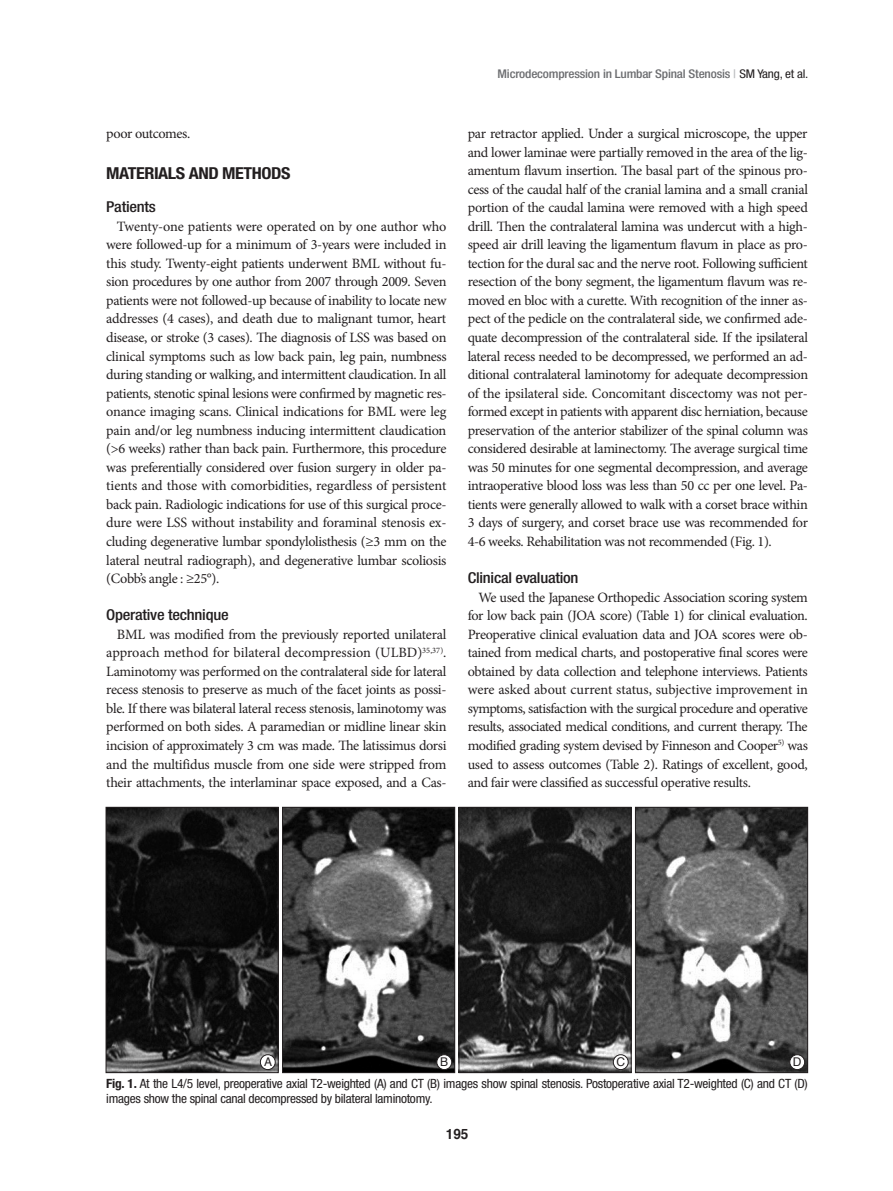
<style>
.page{position:relative;width:893px;height:1191px;background:#fff}
.page>*{position:absolute;margin:0;border:0;box-sizing:border-box;transform-origin:0 0}
.중제_JKNS{font:700 condensed 16.5px "Helvetica Neue LT Std";letter-spacing:-.025em;color:#231f20;scale:1.1 1}
.소제목_JKNS{font:500 condensed 15px "Helvetica Neue LT Std";letter-spacing:-.015em;color:#231f20;scale:1.1 1}
.본문_JKNS{font:14.25px/18.6px "Minion Pro";letter-spacing:-.025em;color:#231f20;text-align:justify}
.t1{font:700 14.25px "Helvetica";color:#231f20;scale:.95 1}
.사진설명_JKNS{font:condensed 12.75px/15px "Helvetica Neue LT Std";letter-spacing:-.02em;color:#231f20;scale:1.05 1}
.런닝_JKNS{font:500 condensed 12px "Helvetica Neue LT Std";letter-spacing:-.015em;color:#6c6d70;scale:1.1 1}
.t2{font:12px "Helvetica";color:#231f20}
.s1{color:#bcbdc0}
.s2{font-weight:400;color:#231f20}
.s3{font-weight:700}
</style>
<div class="page">
<img style="left:108px;top:809px;width:168px;height:261px">
<div style="left:106px;top:807px;width:172px;height:265px;border:1px solid #231f20"></div>
<img style="left:284px;top:809px;width:169px;height:261px">
<div style="left:282px;top:807px;width:173px;height:265px;border:1px solid #231f20"></div>
<img style="left:461px;top:809px;width:168px;height:261px">
<div style="left:459px;top:807px;width:172px;height:265px;border:1px solid #231f20"></div>
<img style="left:637px;top:809px;width:169px;height:261px">
<div style="left:635px;top:807px;width:173px;height:265px;border:1px solid #231f20"></div>
<div style="left:260px;top:1054px;width:15px;height:15px;background:#fff;border-radius:50%"></div>
<div style="left:260px;top:1054px;width:15px;height:15px;border:1px solid #231f20;border-radius:50%"></div>
<div style="left:437px;top:1054px;width:15px;height:15px;background:#fff;border-radius:50%"></div>
<div style="left:437px;top:1054px;width:15px;height:15px;border:1px solid #231f20;border-radius:50%"></div>
<div style="left:613px;top:1054px;width:15px;height:15px;background:#fff;border-radius:50%"></div>
<div style="left:613px;top:1054px;width:15px;height:15px;border:1px solid #231f20;border-radius:50%"></div>
<div style="left:790px;top:1054px;width:15px;height:15px;background:#fff;border-radius:50%"></div>
<div style="left:790px;top:1054px;width:15px;height:15px;border:1px solid #231f20;border-radius:50%"></div>
<p class="본문_JKNS" style="left:106px;top:124px;width:86px">poor outcomes.</p>
<p class="중제_JKNS" style="left:106px;top:163px;width:169px">MATERIALS AND METHODS</p>
<p class="소제목_JKNS" style="left:106px;top:198px;width:47px">Patients</p>
<p class="본문_JKNS" style="left:106px;top:217px;width:342px;text-indent:11px">Twenty-one patients were operated on by one author who were followed-up for a minimum of 3-years were included in this study. Twenty-eight patients underwent BML without fu&shy;sion procedures by one author from 2007 through 2009. Seven patients were not followed-up because of inability to locate new addresses (4 cases), and death due to malignant tumor, heart disease, or stroke (3 cases). The diagnosis of LSS was based on clinical symptoms such as low back pain, leg pain, numbness during standing or walking, and intermittent claudication. In all patients, stenotic spinal lesions were confirmed by magnetic res&shy;onance imaging scans. Clinical indications for BML were leg pain and/or leg numbness inducing intermittent claudication (&gt;6 weeks) rather than back pain. Furthermore, this procedure was preferentially considered over fusion surgery in older pa&shy;tients and those with comorbidities, regardless of persistent back pain. Radiologic indications for use of this surgical proce&shy;dure were LSS without instability and foraminal stenosis ex&shy;cluding degenerative lumbar spondylolisthesis (≥3 mm on the lateral neutral radiograph), and degenerative lumbar scoliosis (Cobb’s angle : ≥25°).</p>
<p class="소제목_JKNS" style="left:106px;top:606px;width:113px">Operative technique</p>
<p class="본문_JKNS" style="left:106px;top:625px;width:342px;text-indent:11px">BML was modified from the previously reported unilateral approach method for bilateral decompression (ULBD)<sup>35,37)</sup>.<br>Laminotomy was performed on the contralateral side for lateral recess stenosis to preserve as much of the facet joints as possi&shy;ble. If there was bilateral lateral recess stenosis, laminotomy was performed on both sides. A paramedian or midline linear skin incision of approximately 3 cm was made. The latissimus dorsi and the multifidus muscle from one side were stripped from their attachments, the interlaminar space exposed, and a Cas-</p>
<p class="런닝_JKNS" style="left:498px;top:67px;width:284px">Microdecompression in Lumbar Spinal Stenosis <span class="s1">|</span> <span class="s2">SM Yang, et al.</span></p>
<p class="본문_JKNS" style="left:468px;top:124px;width:342px">par retractor applied. Under a surgical microscope, the upper and lower laminae were partially removed in the area of the lig&shy;amentum flavum insertion. The basal part of the spinous pro&shy;cess of the caudal half of the cranial lamina and a small cranial portion of the caudal lamina were removed with a high speed drill. Then the contralateral lamina was undercut with a high&shy;speed air drill leaving the ligamentum flavum in place as pro&shy;tection for the dural sac and the nerve root. Following sufficient resection of the bony segment, the ligamentum flavum was re&shy;moved en bloc with a curette. With recognition of the inner as&shy;pect of the pedicle on the contralateral side, we confirmed ade&shy;quate decompression of the contralateral side. If the ipsilateral lateral recess needed to be decompressed, we performed an ad&shy;ditional contralateral laminotomy for adequate decompression of the ipsilateral side. Concomitant discectomy was not per&shy;formed except in patients with apparent disc herniation, because preservation of the anterior stabilizer of the spinal column was considered desirable at laminectomy. The average surgical time was 50 minutes for one segmental decompression, and average intraoperative blood loss was less than 50 cc per one level. Pa&shy;tients were generally allowed to walk with a corset brace within 3 days of surgery, and corset brace use was recommended for 4-6 weeks. Rehabilitation was not recommended (Fig. 1).</p>
<p class="소제목_JKNS" style="left:468px;top:569px;width:102px">Clinical evaluation</p>
<p class="본문_JKNS" style="left:468px;top:588px;width:342px;text-indent:11px">We used the Japanese Orthopedic Association scoring system for low back pain (JOA score) (Table 1) for clinical evaluation.<br>Preoperative clinical evaluation data and JOA scores were ob&shy;tained from medical charts, and postoperative final scores were obtained by data collection and telephone interviews. Patients were asked about current status, subjective improvement in symptoms, satisfaction with the surgical procedure and operative results, associated medical conditions, and current therapy. The modified grading system devised by Finneson and Cooper<sup>5)</sup> was used to assess outcomes (Table 2). Ratings of excellent, good, and fair were classified as successful operative results.</p>
<p class="t2" style="left:264px;top:1053px;width:10px">A</p>
<p class="t2" style="left:440px;top:1053px;width:10px">B</p>
<p class="t2" style="left:616px;top:1053px;width:10px">C</p>
<p class="t2" style="left:793px;top:1053px;width:10px">D</p>
<p class="사진설명_JKNS" style="left:106px;top:1075px;width:670px"><span class="s3">Fig. 1.</span> At the L4/5 level, preoperative axial T2-weighted (A) and CT (B) images show spinal stenosis. Postoperative axial T2-weighted (C) and CT (D) images show the spinal canal decompressed by bilateral laminotomy.</p>
<p class="t1" style="left:446px;top:1123px;width:25px">195</p>
</div>
